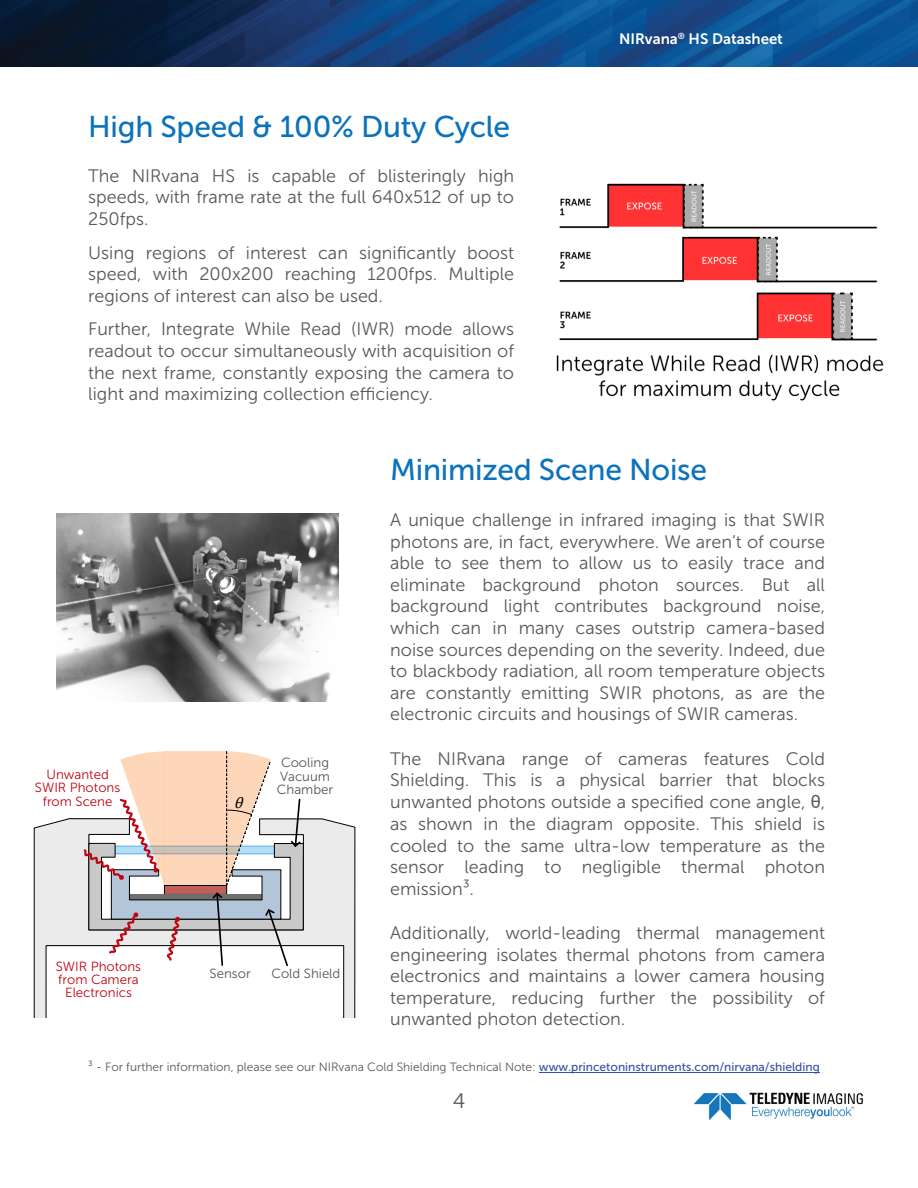
<style>
.page{position:relative;width:918px;height:1188px;background:#fff}
.page>*{position:absolute;margin:0;border:0;box-sizing:border-box;transform-origin:0 0}
.t1{font:30px "Museo Sans 500";letter-spacing:-.01em;color:#0c73bb}
.t2{font:21px "Museo Sans 300";color:#5a5857}
.t3{font:18px/21.6px "Museo Sans 300";color:#5a5857;text-align:justify}
.t4{font:italic 15.75px "Cambria Math";color:#000}
.t5{font:15px "Museo Sans 700";color:#fff}
.t6{font:13.2px/13.2px "Museo Sans 300";color:#bf0712;text-align:center}
.t7{font:13.2px/13.2px "Museo Sans 300";color:#565656;text-align:center}
.t8{font:12px "Museo Sans 300";color:#5a5857}
.s1{font-family:"Arial"}
.s2{font-family:"Museo Sans 500";color:#3451a2}
</style>
<div class="page">
<img style="left:693px;top:1092px;width:170px;height:29px">
<img style="left:0;top:0;width:918px;height:67px">
<svg style="left:34px;top:824px;width:321px;height:193px"></svg>
<svg style="left:45px;top:751px;width:299px;height:216px"></svg>
<hr style="left:539px;top:1072px;width:281px;height:1px;background:#3451a2">
<img style="left:556px;top:183px;width:328px;height:218px">
<img style="left:56px;top:513px;width:282px;height:188px">
<h1 class="t1" style="left:88px;top:114px;width:424px">High Speed &amp; 100% Duty Cycle</h1>
<p class="t3" style="left:88px;top:166px;width:427px">The NIRvana HS is capable of blisteringly high speeds, with frame rate at the full 640x512 of up to 250fps.</p>
<p class="t3" style="left:88px;top:243px;width:427px">Using regions of interest can significantly boost speed, with 200x200 reaching 1200fps. Multiple regions of interest can also be used.</p>
<p class="t3" style="left:88px;top:320px;width:427px">Further, Integrate While Read (IWR) mode allows readout to occur simultaneously with acquisition of the next frame, constantly exposing the camera to light and maximizing collection efficiency.</p>
<p class="t5" style="left:619px;top:33px;width:165px">NIRvana<sup>®</sup> HS Datasheet</p>
<p class="t6" style="left:35px;top:769px;width:87px">Unwanted<br>SWIR Photons from Scene</p>
<p class="t4" style="left:234px;top:796px;width:14px">θ</p>
<p class="t7" style="left:277px;top:758px;width:58px">Cooling<br>Vacuum<br>Chamber</p>
<p class="t6" style="left:56px;top:961px;width:87px">SWIR Photons from Camera<br>Electronics</p>
<p class="t7" style="left:210px;top:968px;width:43px">Sensor</p>
<p class="t7" style="left:271px;top:968px;width:70px">Cold Shield</p>
<h1 class="t1" style="left:390px;top:458px;width:318px">Minimized Scene Noise</h1>
<p class="t3" style="left:390px;top:511px;width:436px">A unique challenge in infrared imaging is that SWIR photons are, in fact, everywhere. We aren’t of course able to see them to allow us to easily trace and eliminate background photon sources. But all background light contributes background noise, which can in many cases outstrip camera-based noise sources depending on the severity. Indeed, due to blackbody radiation, all room temperature objects are constantly emitting SWIR photons, as are the electronic circuits and housings of SWIR cameras.</p>
<p class="t3" style="left:390px;top:749px;width:437px">The NIRvana range of cameras features Cold Shielding. This is a physical barrier that blocks unwanted photons outside a specified cone angle, <span class="s1">θ</span>, as shown in the diagram opposite. This shield is cooled to the same ultra-low temperature as the sensor leading to negligible thermal photon emission³.</p>
<p class="t3" style="left:390px;top:924px;width:436px">Additionally, world-leading thermal management engineering isolates thermal photons from camera electronics and maintains a lower camera housing temperature, reducing further the possibility of unwanted photon detection.</p>
<p class="t8" style="left:88px;top:1062px;width:733px">³ - For further information, please see our NIRvana Cold Shielding Technical Note: <span class="s2">www.princetoninstruments.com/nirvana/shielding</span></p>
<p class="t2" style="left:453px;top:1092px;width:14px">4</p>
</div>
